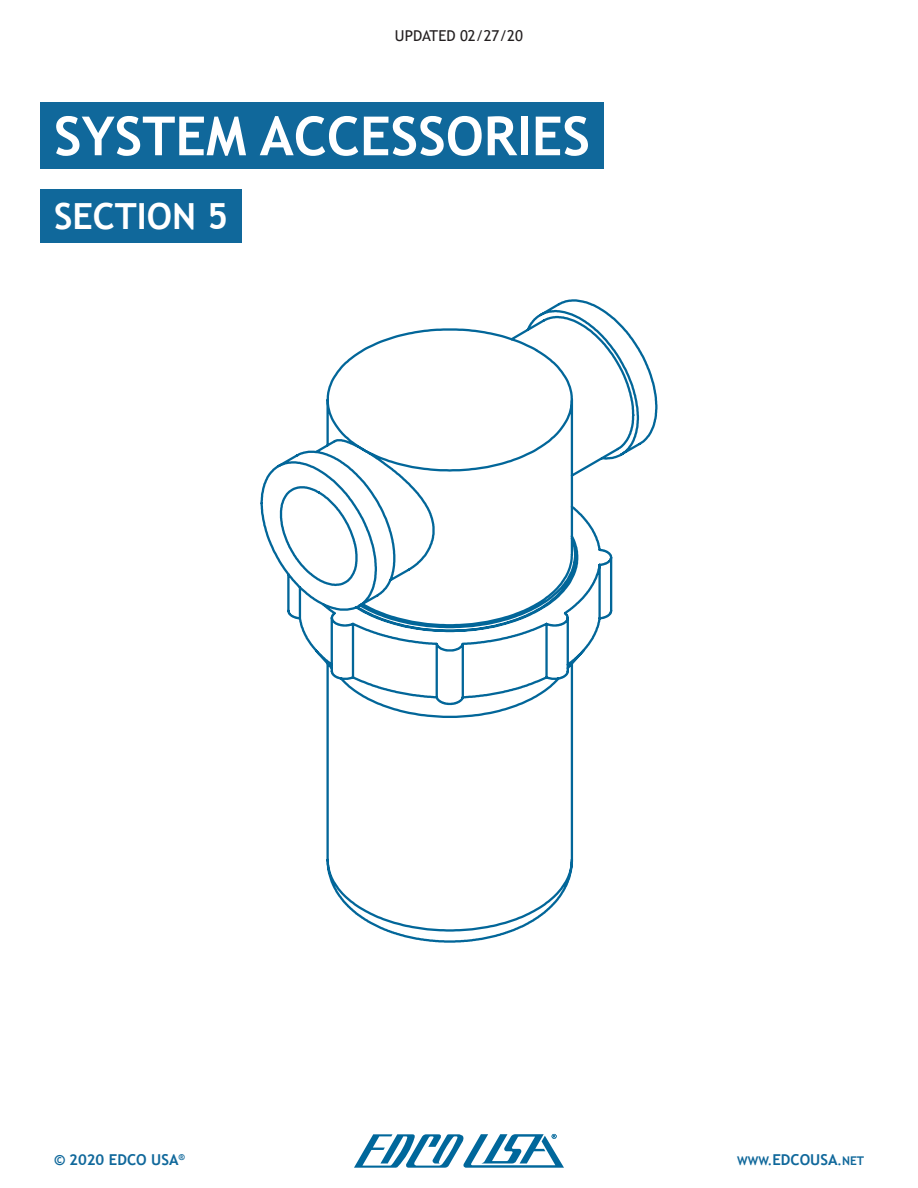
<style>
.page{position:relative;width:918px;height:1188px;background:#fff}
.page>*{position:absolute;margin:0;border:0;box-sizing:border-box;transform-origin:0 0}
.t1{font:700 54px "Trebuchet MS";color:#fff}
.t2{font:700 36px "Trebuchet MS";color:#fff}
.t3{font:15px "Trebuchet MS";color:#231f20}
.t4{font:700 15px "Trebuchet MS";color:#10689b}
.t5{font:700 12px "Trebuchet MS";color:#10689b}
.s1{font-size:15px}
</style>
<div class="page">
<svg style="left:354px;top:1134px;width:210px;height:34px"></svg>
<div style="left:40px;top:102px;width:564px;height:67px;background:#10689b"></div>
<div style="left:40px;top:189px;width:202px;height:54px;background:#10689b"></div>
<svg style="left:260px;top:299px;width:398px;height:644px"></svg>
<p class="t3" style="left:395px;top:26px;width:130px">UPDATED 02/27/20</p>
<p class="t1" style="left:54px;top:102px;width:538px">SYSTEM ACCESSORIES</p>
<p class="t2" style="left:54px;top:194px;width:176px">SECTION 5</p>
<p class="t4" style="left:54px;top:1151px;width:132px">© 2020 EDCO USA<sup>®</sup></p>
<p class="t5" style="left:737px;top:1154px;width:129px">WWW.<span class="s1">EDCOUSA</span>.NET</p>
</div>
